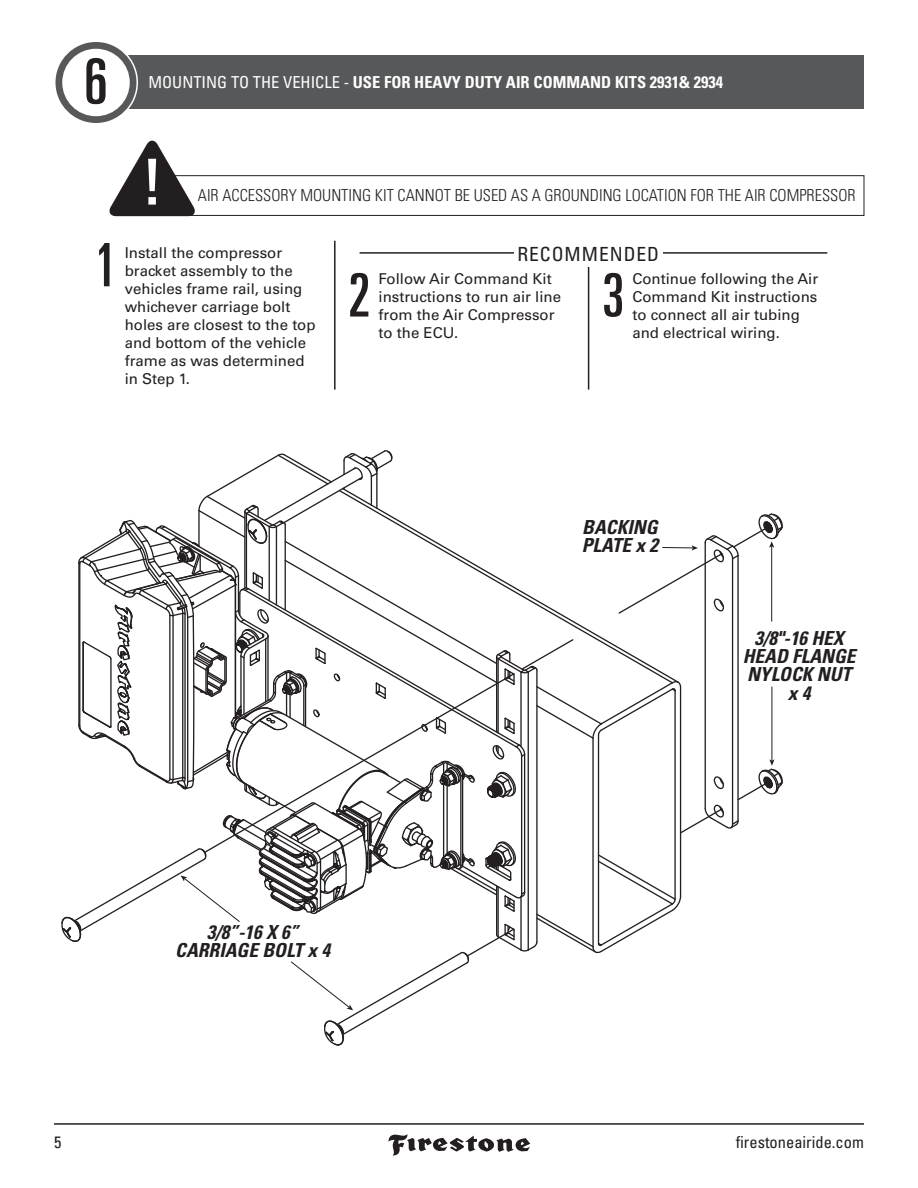
<style>
.page{position:relative;width:918px;height:1188px;background:#fff}
.page>*{position:absolute;margin:0;border:0;box-sizing:border-box;transform-origin:0 0}
.t1{font:ultra-condensed 63px "Univers LT Std";color:#231f20}
.t2{font:ultra-condensed 60px "Univers LT Std";color:#231f20}
.t3{font:condensed 19.5px "Univers LT Std";letter-spacing:.05em;color:#231f20}
.t4{font:italic 700 condensed 19.35px/18px "Univers LT Std";color:#231f20;text-align:center}
.t5{font:300 condensed 16.5px "Univers LT Std";color:#231f20}
.t6{font:700 condensed 16.5px "Univers LT Std";color:#fff}
.t7{font:condensed 16.5px "Univers LT Std";color:#231f20}
.t8{font:15px/18px "Univers LT Std";color:#231f20}
.s1{font-weight:400}
</style>
<div class="page">
<hr style="left:54px;top:1123px;width:810px;height:2px;background:#231f20">
<svg style="left:388px;top:1134px;width:142px;height:22px"></svg>
<div style="left:81px;top:56px;width:783px;height:54px;background:#57585a"></div>
<div style="left:54px;top:40px;width:84px;height:84px;border:3px solid #fff;border-radius:50%"></div>
<div style="left:55px;top:42px;width:81px;height:81px;background:#57585a;border-radius:50%"></div>
<div style="left:62px;top:49px;width:68px;height:67px;background:#fff;border-radius:50%"></div>
<svg style="left:109px;top:140px;width:756px;height:76px"></svg>
<svg style="left:61px;top:450px;width:722px;height:596px"></svg>
<hr style="left:334px;top:241px;width:2px;height:149px;background:#231f20">
<hr style="left:588px;top:241px;width:1px;height:149px;background:#231f20">
<hr style="left:360px;top:253px;width:467px;height:1px;background:#231f20">
<div style="left:514px;top:240px;width:149px;height:27px;background:#fff"></div>
<h1 class="t1" style="left:84px;top:46px;width:25px">6</h1>
<p class="t6" style="left:148px;top:72px;width:576px"><span class="s1">MOUNTING TO THE VEHICLE -</span> USE FOR HEAVY DUTY AIR COMMAND KITS 2931&amp; 2934</p>
<p class="t5" style="left:198px;top:185px;width:659px">AIR ACCESSORY MOUNTING KIT CANNOT BE USED AS A GROUNDING LOCATION FOR THE AIR COMPRESSOR</p>
<h2 class="t2" style="left:94px;top:231px;width:24px">1</h2>
<p class="t8" style="left:125px;top:243px;width:192px">Install the compressor bracket assembly to the vehicles frame rail, using whichever carriage bolt holes are closest to the top and bottom of the vehicle frame as was determined in Step 1.</p>
<h3 class="t3" style="left:517px;top:242px;width:143px">RECOMMENDED</h3>
<h2 class="t2" style="left:348px;top:261px;width:24px">2</h2>
<p class="t8" style="left:379px;top:270px;width:184px">Follow Air Command Kit instructions to run air line from the Air Compressor to the ECU.</p>
<h2 class="t2" style="left:602px;top:261px;width:24px">3</h2>
<p class="t8" style="left:632px;top:270px;width:187px">Continue following the Air<br>Command Kit instructions to connect all air tubing and electrical wiring.</p>
<p class="t4" style="left:582px;top:518px;width:78px;text-align:left">BACKING<br>PLATE x 2</p>
<p class="t4" style="left:743px;top:630px;width:114px">3/8"-16 HEX<br>HEAD FLANGE<br>NYLOCK NUT x 4</p>
<p class="t4" style="left:175px;top:924px;width:156px">3/8”-16 X 6”<br>CARRIAGE BOLT x 4</p>
<p class="t7" style="left:54px;top:1132px;width:9px">5</p>
<p class="t7" style="left:736px;top:1132px;width:130px">firestoneairide.com</p>
</div>
